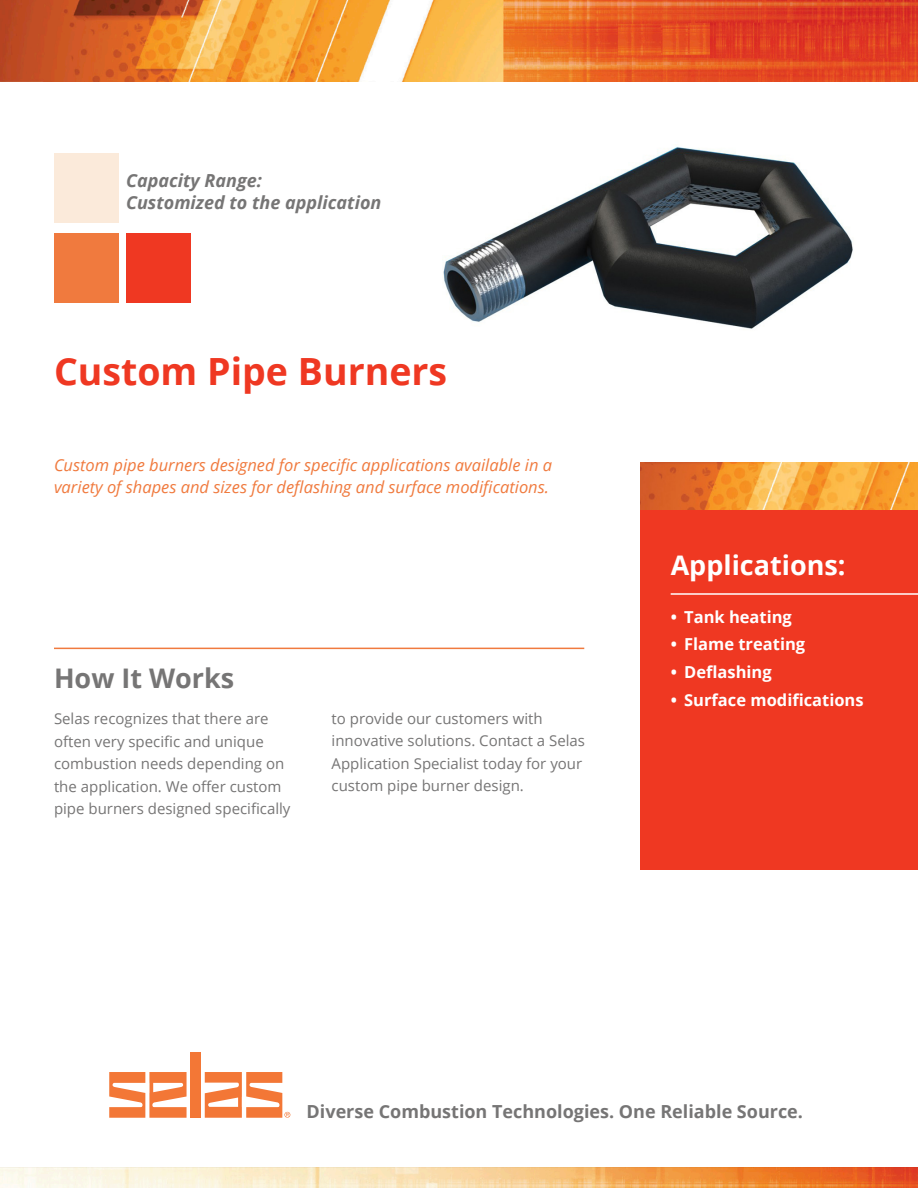
<style>
.page{position:relative;width:918px;height:1188px;background:#fff}
.page>*{position:absolute;margin:0;border:0;box-sizing:border-box;transform-origin:0 0}
.t1{font:700 37.5px "Open Sans";color:#ef3822}
.t2{font:700 27px "Open Sans";color:#fff}
.t3{font:700 27px "Open Sans";color:#767575}
.t4{font:700 18px "Open Sans";color:#767575}
.t5{font:italic 700 18px/22.5px "Open Sans";color:#767575}
.t6{font:italic 16.5px/22.5px "Open Sans";color:#f07a3e}
.t7{font:700 16.5px "Open Sans";color:#fff}
.t8{font:15px/22.5px "Open Sans";color:#767575}
</style>
<div class="page">
<div style="left:641px;top:478px;width:277px;height:392px;background:#ef3822"></div>
<hr style="left:54px;top:648px;width:530px;height:1px;background:#f07a3e">
<div style="left:54px;top:233px;width:64px;height:69px;background:#f07a3e"></div>
<div style="left:126px;top:233px;width:64px;height:69px;background:#ef3822"></div>
<hr style="left:671px;top:593px;width:247px;height:2px;background:#fff">
<div style="left:54px;top:153px;width:64px;height:70px;background:#fbeada"></div>
<img style="left:0;top:0;width:918px;height:82px">
<img style="left:443px;top:146px;width:410px;height:183px">
<img style="left:641px;top:462px;width:277px;height:48px">
<svg style="left:109px;top:1072px;width:78px;height:46px"></svg>
<div style="left:190px;top:1052px;width:11px;height:66px;background:#f37736"></div>
<svg style="left:205px;top:1072px;width:85px;height:46px"></svg>
<img style="left:0;top:1167px;width:918px;height:21px">
<p class="t5" style="left:126px;top:168px;width:257px">Capacity Range:<br>Customized to the application</p>
<p class="t1" style="left:54px;top:345px;width:395px">Custom Pipe Burners</p>
<p class="t6" style="left:54px;top:453px;width:500px">Custom pipe burners designed for specific applications available in a variety of shapes and sizes for deflashing and surface modifications.</p>
<p class="t3" style="left:54px;top:660px;width:182px">How It Works</p>
<p class="t8" style="left:54px;top:707px;width:238px">Selas recognizes that there are often very specific and unique combustion needs depending on the application. We offer custom pipe burners designed specifically</p>
<p class="t8" style="left:332px;top:707px;width:255px">to provide our customers with innovative solutions. Contact a Selas Application Specialist today for your custom pipe burner design.</p>
<p class="t2" style="left:671px;top:546px;width:176px">Applications:</p>
<p class="t7" style="left:671px;top:605px;width:123px">• Tank heating</p>
<p class="t7" style="left:671px;top:633px;width:136px">• Flame treating</p>
<p class="t7" style="left:671px;top:661px;width:103px">• Deflashing</p>
<p class="t7" style="left:671px;top:688px;width:195px">• Surface modifications</p>
<p class="t4" style="left:307px;top:1099px;width:498px">Diverse Combustion Technologies. One Reliable Source.</p>
</div>
